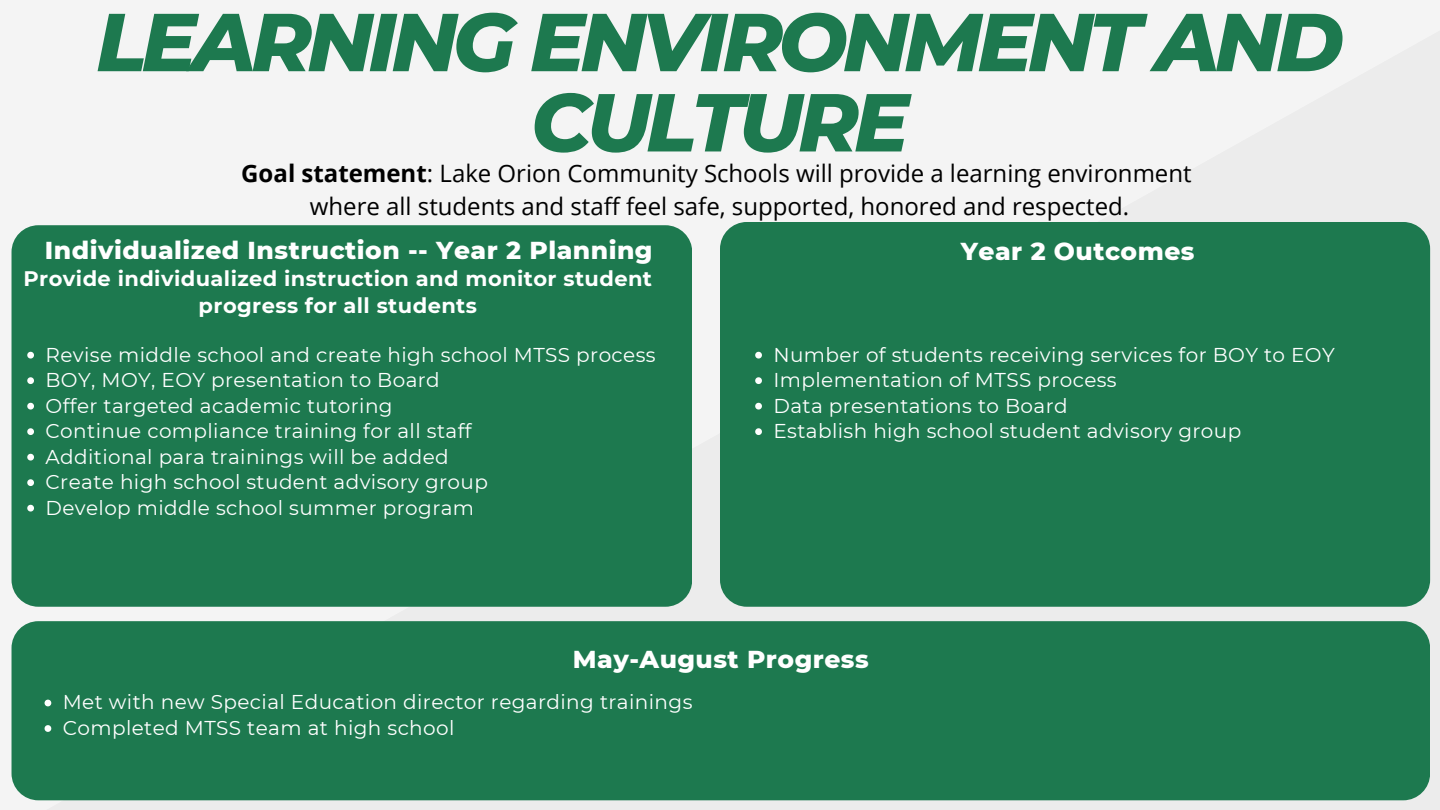
<style>
.page{position:relative;width:1440px;height:810px;background:#f4f4f4}
.page>*{position:absolute;margin:0;border:0;box-sizing:border-box;transform-origin:0 0}
.t1{font:italic 800 82px/80.2px "Montserrat";letter-spacing:-.06em;color:#1d794f;text-align:center}
.t2{font:800 25px "Montserrat";letter-spacing:.02em;color:#fff}
.t3{font:24px "Open Sans";color:#000}
.t4{font:700 21px/27px "Montserrat";letter-spacing:.02em;color:#fff;text-align:center}
.t5{font:20px "Montserrat";letter-spacing:.02em;color:#fff}
.s1{font-weight:700}
</style>
<div class="page">
<div style="left:12px;top:225px;width:680px;height:382px;background:#1d794f;border-radius:27px"></div>
<div style="left:720px;top:222px;width:710px;height:385px;background:#1d794f;border-radius:27px"></div>
<div style="left:12px;top:621px;width:1418px;height:179px;background:#1d794f;border-radius:27px"></div>
<svg style="left:27px;top:352px;width:7px;height:7px"></svg>
<svg style="left:27px;top:377px;width:7px;height:7px"></svg>
<svg style="left:27px;top:403px;width:7px;height:7px"></svg>
<svg style="left:27px;top:428px;width:7px;height:7px"></svg>
<svg style="left:27px;top:454px;width:7px;height:7px"></svg>
<svg style="left:27px;top:479px;width:7px;height:7px"></svg>
<svg style="left:27px;top:505px;width:7px;height:7px"></svg>
<svg style="left:755px;top:352px;width:7px;height:7px"></svg>
<svg style="left:755px;top:377px;width:7px;height:7px"></svg>
<svg style="left:755px;top:403px;width:7px;height:7px"></svg>
<svg style="left:755px;top:428px;width:7px;height:7px"></svg>
<svg style="left:45px;top:700px;width:6px;height:6px"></svg>
<svg style="left:45px;top:725px;width:6px;height:7px"></svg>
<p class="t1" style="left:96px;top:2px;width:1249px">LEARNING ENVIRONMENT AND<br>CULTURE</p>
<p class="t3" style="left:241px;top:156px;width:952px"><span class="s1">Goal statement</span>: Lake Orion Community Schools will provide a learning environment</p>
<p class="t3" style="left:310px;top:189px;width:821px">where all students and staff feel safe, supported, honored and respected.</p>
<p class="t2" style="left:45px;top:234px;width:609px">Individualized Instruction -- Year 2 Planning</p>
<p class="t4" style="left:24px;top:265px;width:630px">Provide individualized instruction and monitor student progress for all students</p>
<p class="t2" style="left:961px;top:236px;width:235px">Year 2 Outcomes</p>
<p class="t5" style="left:46px;top:342px;width:612px">Revise middle school and create high school MTSS process</p>
<p class="t5" style="left:46px;top:368px;width:396px">BOY, MOY, EOY presentation to Board</p>
<p class="t5" style="left:46px;top:393px;width:349px">Offer targeted academic tutoring</p>
<p class="t5" style="left:46px;top:419px;width:428px">Continue compliance training for all staff</p>
<p class="t5" style="left:46px;top:444px;width:405px">Additional para trainings will be added</p>
<p class="t5" style="left:46px;top:470px;width:444px">Create high school student advisory group</p>
<p class="t5" style="left:46px;top:495px;width:430px">Develop middle school summer program</p>
<p class="t5" style="left:773px;top:342px;width:563px">Number of students receiving services for BOY to EOY</p>
<p class="t5" style="left:773px;top:368px;width:345px">Implementation of MTSS process</p>
<p class="t5" style="left:773px;top:393px;width:296px">Data presentations to Board</p>
<p class="t5" style="left:773px;top:419px;width:469px">Establish high school student advisory group</p>
<p class="t2" style="left:573px;top:644px;width:297px">May-August Progress</p>
<p class="t5" style="left:63px;top:690px;width:631px">Met with new Special Education director regarding trainings</p>
<p class="t5" style="left:63px;top:716px;width:393px">Completed MTSS team at high school</p>
</div>
